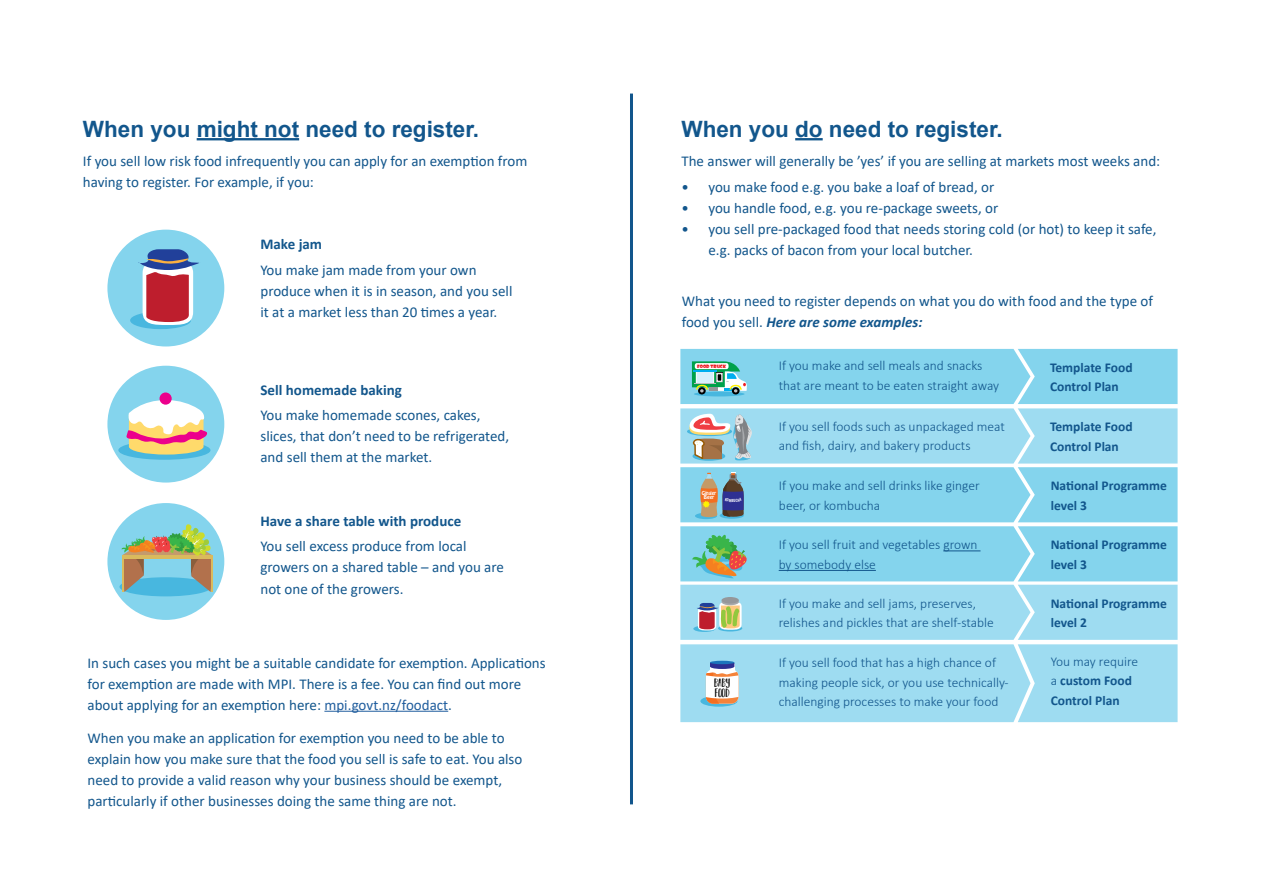
<style>
.page{position:relative;width:1263px;height:893px;background:#fff}
.page>*{position:absolute;margin:0;border:0;box-sizing:border-box;transform-origin:0 0}
.t1{font:700 22.5px "Arial";color:#12568c}
.t2{font:15px/21px "Calibri";color:#12568c}
.t3{font:700 15px "Calibri";color:#12568c}
.t4{font:300 13.5px/19.5px "Calibri";color:#12568c}
.t5{font:700 13.5px/19.5px "Calibri";color:#12568c}
.t6{font:10.8px/9.6px "BEARHUGSBYRATTICSASSIN";color:#000}
.t7{font:4.95px/4.5px "Hobo Std";color:#fff;text-align:center}
.t8{font:4.5px "Showcard Gothic";color:#ed1d24;scale:1.06 1}
.s1{color:#215e9e}
.s2{font-weight:700;font-style:italic}
.s3{font-weight:300}
</style>
<div class="page">
<hr style="left:630px;top:94px;width:3px;height:710px;background:#12568c">
<hr style="left:197px;top:138px;width:102px;height:2px;background:#12568c">
<div style="left:107px;top:230px;width:117px;height:116px;background:#84d4ed;border-radius:50%"></div>
<div style="left:107px;top:366px;width:117px;height:117px;background:#84d4ed;border-radius:50%"></div>
<div style="left:107px;top:503px;width:117px;height:117px;background:#84d4ed;border-radius:50%"></div>
<hr style="left:324px;top:711px;width:124px;height:1px;background:#215e9e">
<hr style="left:795px;top:138px;width:28px;height:2px;background:#12568c">
<div style="left:130px;top:312px;width:61px;height:17px;background:#48b7df;border-radius:50%"></div>
<svg style="left:135px;top:249px;width:64px;height:76px"></svg>
<hr style="left:211px;top:555px;width:2px;height:37px;background:#daba5d">
<svg style="left:119px;top:523px;width:93px;height:73px"></svg>
<svg style="left:118px;top:400px;width:92px;height:60px"></svg>
<div style="left:160px;top:392px;width:12px;height:13px;background:#ec008c;border-radius:50%"></div>
<svg style="left:680px;top:349px;width:497px;height:373px;background:#99d7eb"></svg>
<h1 class="t1" style="left:83px;top:113px;width:398px">When you might not need to register.</h1>
<p class="t2" style="left:83px;top:151px;width:446px">If you sell low risk food infrequently you can apply for an exemption from having to register. For example, if you:</p>
<p class="t3" style="left:260px;top:234px;width:63px">Make jam</p>
<p class="t2" style="left:260px;top:259px;width:253px">You make jam made from your own produce when it is in season, and you sell it at a market less than 20 times a year.</p>
<p class="t3" style="left:260px;top:379px;width:143px">Sell homemade baking</p>
<p class="t2" style="left:260px;top:404px;width:250px">You make homemade scones, cakes, slices, that don’t need to be refrigerated, and sell them at the market.</p>
<p class="t3" style="left:260px;top:511px;width:202px">Have a share table with produce</p>
<p class="t2" style="left:260px;top:536px;width:245px">You sell excess produce from local growers on a shared table – and you are not one of the growers.</p>
<p class="t2" style="left:88px;top:652px;width:460px">In such cases you might be a suitable candidate for exemption. Applications for exemption are made with MPI. There is a fee. You can find out more about applying for an exemption here: <span class="s1">mpi.govt.nz/foodact</span>.</p>
<p class="t2" style="left:88px;top:727px;width:436px">When you make an application for exemption you need to be able to explain how you make sure that the food you sell is safe to eat. You also need to provide a valid reason why your business should be exempt, particularly if other businesses doing the same thing are not.</p>
<h1 class="t1" style="left:681px;top:113px;width:323px">When you do need to register.</h1>
<p class="t2" style="left:681px;top:151px;width:480px">The answer will generally be ’yes’ if you are selling at markets most weeks and:</p>
<p class="t2" style="left:681px;top:176px;width:314px">• you make food e.g. you bake a loaf of bread, or</p>
<p class="t2" style="left:681px;top:197px;width:318px">• you handle food, e.g. you re-package sweets, or</p>
<p class="t2" style="left:708px;top:218px;width:449px;text-indent:-27px">• you sell pre-packaged food that needs storing cold (or hot) to keep it safe, e.g. packs of bacon from your local butcher.</p>
<p class="t2" style="left:682px;top:290px;width:473px">What you need to register depends on what you do with food and the type of food you sell. <span class="s2">Here are some examples:</span></p>
<p class="t8" style="left:697px;top:363px;width:29px">FOOD TRUCK</p>
<p class="t7" style="left:702px;top:491px;width:16px">Ginger<br>Beer</p>
<p class="t6" style="left:714px;top:679px;width:18px">BABY<br>FOOD</p>
<p class="t4" style="left:779px;top:356px;width:222px">If you make and sell meals and snacks that are meant to be eaten straight away</p>
<p class="t5" style="left:1050px;top:357px;width:84px">Template Food<br>Control Plan</p>
<p class="t4" style="left:779px;top:417px;width:228px">If you sell foods such as unpackaged meat and fish, dairy, and bakery products</p>
<p class="t5" style="left:1050px;top:417px;width:84px">Template Food<br>Control Plan</p>
<p class="t4" style="left:779px;top:476px;width:202px">If you make and sell drinks like ginger beer, or kombucha</p>
<p class="t5" style="left:1051px;top:476px;width:118px">National Programme level 3</p>
<p class="t4" style="left:779px;top:535px;width:200px">If you sell fruit and vegetables grown by somebody else</p>
<p class="t5" style="left:1051px;top:535px;width:118px">National Programme level 3</p>
<p class="t4" style="left:779px;top:593px;width:216px">If you make and sell jams, preserves, relishes and pickles that are shelf-stable</p>
<p class="t5" style="left:1051px;top:593px;width:118px">National Programme level 2</p>
<p class="t4" style="left:779px;top:653px;width:232px">If you sell food that has a high chance of making people sick, or you use technically&shy;challenging processes to make your food</p>
<p class="t5" style="left:1051px;top:651px;width:89px"><span class="s3">You may require a</span> custom Food<br>Control Plan</p>
</div>
